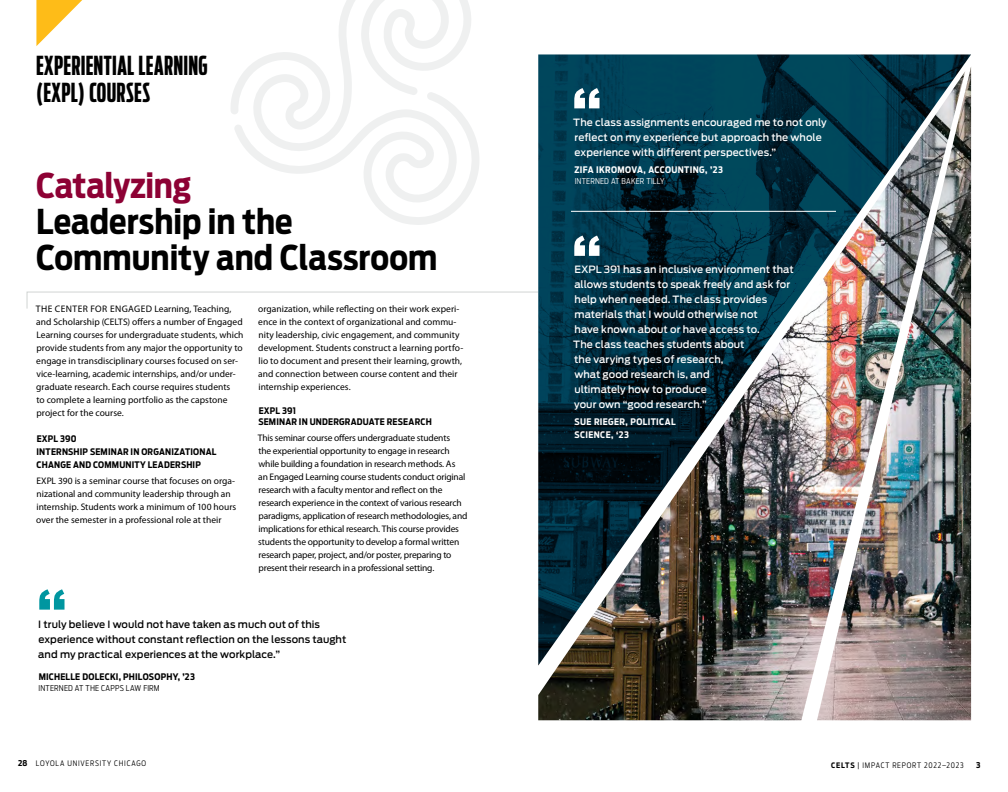
<style>
.page{position:relative;width:1008px;height:792px;background:#fff}
.page>*{position:absolute;margin:0;border:0;box-sizing:border-box;transform-origin:0 0}
.t1{font:700 60px "Antenna";color:#fff}
.t2{font:700 60px "Antenna";color:#0096a0}
.t3{font:700 34px/36px "Antenna Cond";color:#000}
.t4{font:700 34px "Antenna Cond";letter-spacing:-.01em;color:#8d0134}
.t5{font:700 26px/27.2px "Antenna Comp";letter-spacing:.015em;color:#000}
.t6{font:500 10px/15px "Antenna";letter-spacing:.005em;color:#fff}
.t7{font:500 10px/15px "Antenna";letter-spacing:.005em;color:#000}
.t8{font:9.5px/13px "Myriad Pro";color:#000}
.t9{font:9.5px/13px "Myriad Pro";letter-spacing:-.02em;color:#000}
.t10{font:700 9px/13px "Antenna Cond";letter-spacing:.02em;color:#000}
.t11{font:700 9px/13px "Antenna Cond";letter-spacing:.04em;color:#fff}
.t12{font:300 8px "Antenna Cond";letter-spacing:.02em;color:#000}
.t13{font:300 8px "Antenna Cond";letter-spacing:.02em;color:#fff}
.t14{font:700 8px "Antenna Cond";color:#000}
.t15{font:300 7.5px "Antenna Cond";letter-spacing:.105em;color:#000}
.s1{font-weight:700;font-size:8px}
.s2{font-weight:700}
</style>
<div class="page">
<svg style="left:249px;top:135px;width:230px;height:90px"></svg>
<svg style="left:231px;top:0;width:243px;height:152px"></svg>
<svg style="left:36px;top:0;width:46px;height:46px"></svg>
<img style="left:494px;top:54px;width:478px;height:667px">
<svg style="left:27px;top:292px;width:511px;height:17px"></svg>
<hr style="left:571px;top:211px;width:265px;height:1px;background:#fff">
<h3 class="t5" style="left:36px;top:52px;width:173px">EXPERIENTIAL LEARNING (EXPL) COURSES</h3>
<h2 class="t4" style="left:36px;top:162px;width:157px">Catalyzing</h2>
<h2 class="t3" style="left:36px;top:203px;width:403px">Leadership in the<br>Community and Classroom</h2>
<p class="t8" style="left:36px;top:302px;width:209px">THE CENTER FOR ENGAGED Learning, Teaching, and Scholarship (CELTS) offers a number of Engaged Learning courses for undergraduate students, which provide students from any major the opportunity to engage in transdisciplinary courses focused on ser&shy;vice-learning, academic internships, and/or under&shy;graduate research. Each course requires students<br>to complete a learning portfolio as the capstone project for the course.</p>
<p class="t10" style="left:37px;top:432px;width:181px">EXPL 390<br>INTERNSHIP SEMINAR IN ORGANIZATIONAL<br>CHANGE AND COMMUNITY LEADERSHIP</p>
<p class="t8" style="left:36px;top:474px;width:202px">EXPL 390 is a seminar course that focuses on orga&shy;nizational and community leadership through an internship. Students work a minimum of 100 hours over the semester in a professional role at their</p>
<h1 class="t2" style="left:36px;top:570px;width:33px">“</h1>
<p class="t8" style="left:258px;top:302px;width:206px">organization, while reflecting on their work experi&shy;ence in the context of organizational and commu&shy;nity leadership, civic engagement, and community development. Students construct a learning portfo&shy;lio to document and present their learning, growth, and connection between course content and their internship experiences.</p>
<p class="t10" style="left:258px;top:405px;width:175px;line-height:10.8px">EXPL 391<br>SEMINAR IN UNDERGRADUATE RESEARCH</p>
<p class="t9" style="left:258px;top:431px;width:211px">This seminar course offers undergraduate students<br>the experiential opportunity to engage in research while building a foundation in research methods. As<br>an Engaged Learning course students conduct original research with a faculty mentor and reflect on the research experience in the context of various research paradigms, application of research methodologies, and implications for ethical research. This course provides students the opportunity to develop a formal written research paper, project, and/or poster, preparing to present their research in a professional setting.</p>
<p class="t7" style="left:38px;top:617px;width:310px">I truly believe I would not have taken as much out of this experience without constant reflection on the lessons taught and my practical experiences at the workplace.”</p>
<p class="t10" style="left:39px;top:670px;width:158px">MICHELLE DOLECKI, PHILOSOPHY, ’23</p>
<p class="t12" style="left:39px;top:683px;width:123px">INTERNED AT THE CAPPS LAW FIRM</p>
<h1 class="t1" style="left:571px;top:69px;width:33px">“</h1>
<p class="t6" style="left:573px;top:114px;width:255px">The class assignments encouraged me to not only reflect on my experience but approach the whole experience with different perspectives.”</p>
<p class="t11" style="left:574px;top:163px;width:150px">ZIFA IKROMOVA, ACCOUNTING, ’23</p>
<p class="t13" style="left:575px;top:176px;width:91px">INTERNED AT BAKER TILLY</p>
<h1 class="t1" style="left:571px;top:217px;width:33px">“</h1>
<p class="t6" style="left:573px;top:262px;width:222px">EXPL 391 has an inclusive environment that allows students to speak freely and ask for help when needed. The class provides materials that I would otherwise not<br>have known about or have access to.<br>The class teaches students about<br>the varying types of research,<br>what good research is, and<br>ultimately how to produce<br>your own “good research.”</p>
<p class="t11" style="left:574px;top:416px;width:103px">SUE RIEGER, POLITICAL<br>SCIENCE, ‘23</p>
<p class="t15" style="left:18px;top:759px;width:130px"><span class="s1">28</span> LOYOLA UNIVERSITY CHICAGO</p>
<p class="t15" style="left:831px;top:760px;width:134px"><span class="s2">CELTS</span> | IMPACT REPORT 2022–2023</p>
<p class="t14" style="left:976px;top:760px;width:6px">3</p>
</div>
